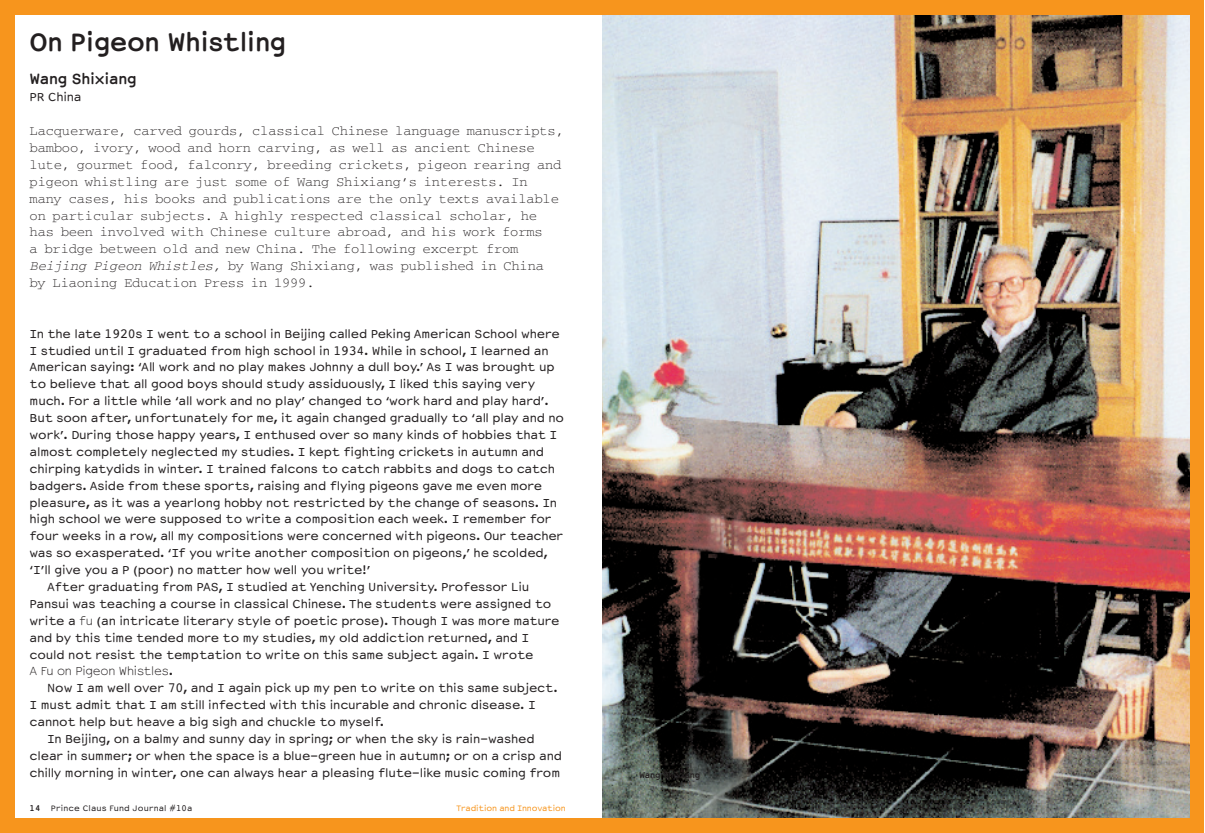
<style>
.page{position:relative;width:1205px;height:833px;background:#fff}
.page>*{position:absolute;margin:0;border:0;box-sizing:border-box;transform-origin:0 0}
.t1{font:700 30px "Courier Sans";letter-spacing:-.01em;color:#231f20}
.t2{font:700 17.5px "Courier Sans";letter-spacing:-.01em;color:#231f20}
.t3{font:13.75px "Courier Sans";letter-spacing:-.01em;color:#231f20}
.t4{font:13.75px/16.9px "Courier";letter-spacing:-.01em;color:#231f20}
.t5{font:300 13.75px "Courier Sans";letter-spacing:-.01em;color:#231f20}
.t6{font:700 10px "Courier Sans";letter-spacing:-.01em;color:#231f20}
.t7{font:9.38px "Courier Sans";letter-spacing:.015em;color:#231f20}
.t8{font:9.38px "Courier Sans";letter-spacing:-.01em;color:#f7951d}
.s1{font-style:italic}
.s2{font-weight:300}
.s3{font-weight:400}
.s4{font-weight:700}
</style>
<div class="page">
<img style="left:602px;top:14px;width:589px;height:805px">
<div style="left:0;top:0;width:14px;height:832px;background:#f7951d"></div>
<div style="left:1191px;top:0;width:13px;height:832px;background:#f7951d"></div>
<div style="left:0;top:0;width:1204px;height:14px;background:#f7951d"></div>
<div style="left:0;top:819px;width:1204px;height:13px;background:#f7951d"></div>
<h1 class="t1" style="left:30px;top:32px;width:258px">On Pigeon Whistling</h1>
<p class="t2" style="left:30px;top:73px;width:109px">Wang Shixiang</p>
<p class="t3" style="left:30px;top:93px;width:54px">PR China</p>
<p class="t4" style="left:30px;top:123px;width:536px">Lacquerware, carved gourds, classical Chinese language manuscripts, bamboo, ivory, wood and horn carving, as well as ancient Chinese lute, gourmet food, falconry, breeding crickets, pigeon rearing and pigeon whistling are just some of Wang Shixiang’s interests. In<br>many cases, his books and publications are the only texts available on particular subjects. A highly respected classical scholar, he has been involved with Chinese culture abroad, and his work forms<br>a bridge between old and new China. The following excerpt from <span class="s1">Beijing Pigeon Whistles,</span> by Wang Shixiang, was published in China<br>by Liaoning Education Press in 1999.</p>
<p class="t3" style="left:30px;top:329px;width:532px">In the late 1920s I went to a school in Beijing called Peking American School where</p>
<p class="t3" style="left:30px;top:346px;width:520px">I studied until I graduated from high school in 1934. While in school, I learned an</p>
<p class="t3" style="left:30px;top:363px;width:527px">American saying: ‘All work and no play makes Johnny a dull boy.’ As I was brought up</p>
<p class="t3" style="left:30px;top:379px;width:507px">to believe that all good boys should study assiduously, I liked this saying very</p>
<p class="t3" style="left:30px;top:396px;width:521px">much. For a little while ‘all work and no play’ changed to ‘work hard and play hard’.</p>
<p class="t3" style="left:30px;top:413px;width:536px">But soon after, unfortunately for me, it again changed gradually to ‘all play and no</p>
<p class="t3" style="left:30px;top:430px;width:529px">work’. During those happy years, I enthused over so many kinds of hobbies that I</p>
<p class="t3" style="left:30px;top:447px;width:516px">almost completely neglected my studies. I kept fighting crickets in autumn and</p>
<p class="t3" style="left:30px;top:464px;width:527px">chirping katydids in winter. I trained falcons to catch rabbits and dogs to catch</p>
<p class="t3" style="left:30px;top:481px;width:514px">badgers. Aside from these sports, raising and flying pigeons gave me even more</p>
<p class="t3" style="left:30px;top:498px;width:529px">pleasure, as it was a yearlong hobby not restricted by the change of seasons. In</p>
<p class="t3" style="left:30px;top:514px;width:524px">high school we were supposed to write a composition each week. I remember for</p>
<p class="t3" style="left:30px;top:531px;width:535px">four weeks in a row, all my compositions were concerned with pigeons. Our teacher</p>
<p class="t3" style="left:30px;top:548px;width:520px">was so exasperated. ‘If you write another composition on pigeons,’ he scolded,</p>
<p class="t3" style="left:30px;top:565px;width:342px">‘I’ll give you a P (poor) no matter how well you write!’</p>
<p class="t3" style="left:47px;top:582px;width:483px">After graduating from PAS, I studied at Yenching University. Professor Liu</p>
<p class="t3" style="left:30px;top:599px;width:523px">Pansui was teaching a course in classical Chinese. The students were assigned to</p>
<p class="t3" style="left:30px;top:616px;width:532px">write a <span class="s2">fu</span> (an intricate literary style of poetic prose). Though I was more mature</p>
<p class="t3" style="left:30px;top:633px;width:501px">and by this time tended more to my studies, my old addiction returned, and I</p>
<p class="t3" style="left:30px;top:649px;width:505px">could not resist the temptation to write on this same subject again. I wrote</p>
<p class="t5" style="left:30px;top:666px;width:145px">A Fu on Pigeon Whistles<span class="s3">.</span></p>
<p class="t3" style="left:47px;top:683px;width:512px">Now I am well over 70, and I again pick up my pen to write on this same subject.</p>
<p class="t3" style="left:30px;top:700px;width:508px">I must admit that I am still infected with this incurable and chronic disease. I</p>
<p class="t3" style="left:30px;top:717px;width:356px">cannot help but heave a big sigh and chuckle to myself.</p>
<p class="t3" style="left:47px;top:734px;width:489px">In Beijing, on a balmy and sunny day in spring; or when the sky is rain-washed</p>
<p class="t3" style="left:30px;top:751px;width:534px">clear in summer; or when the space is a blue-green hue in autumn; or on a crisp and</p>
<p class="t3" style="left:30px;top:768px;width:532px">chilly morning in winter, one can always hear a pleasing flute-like music coming from</p>
<p class="t7" style="left:30px;top:804px;width:164px"><span class="s4">14</span> Prince Claus Fund Journal #10a</p>
<p class="t8" style="left:456px;top:804px;width:111px">Tradition and Innovation</p>
<p class="t6" style="left:639px;top:772px;width:63px">Wang Shixiang</p>
</div>
